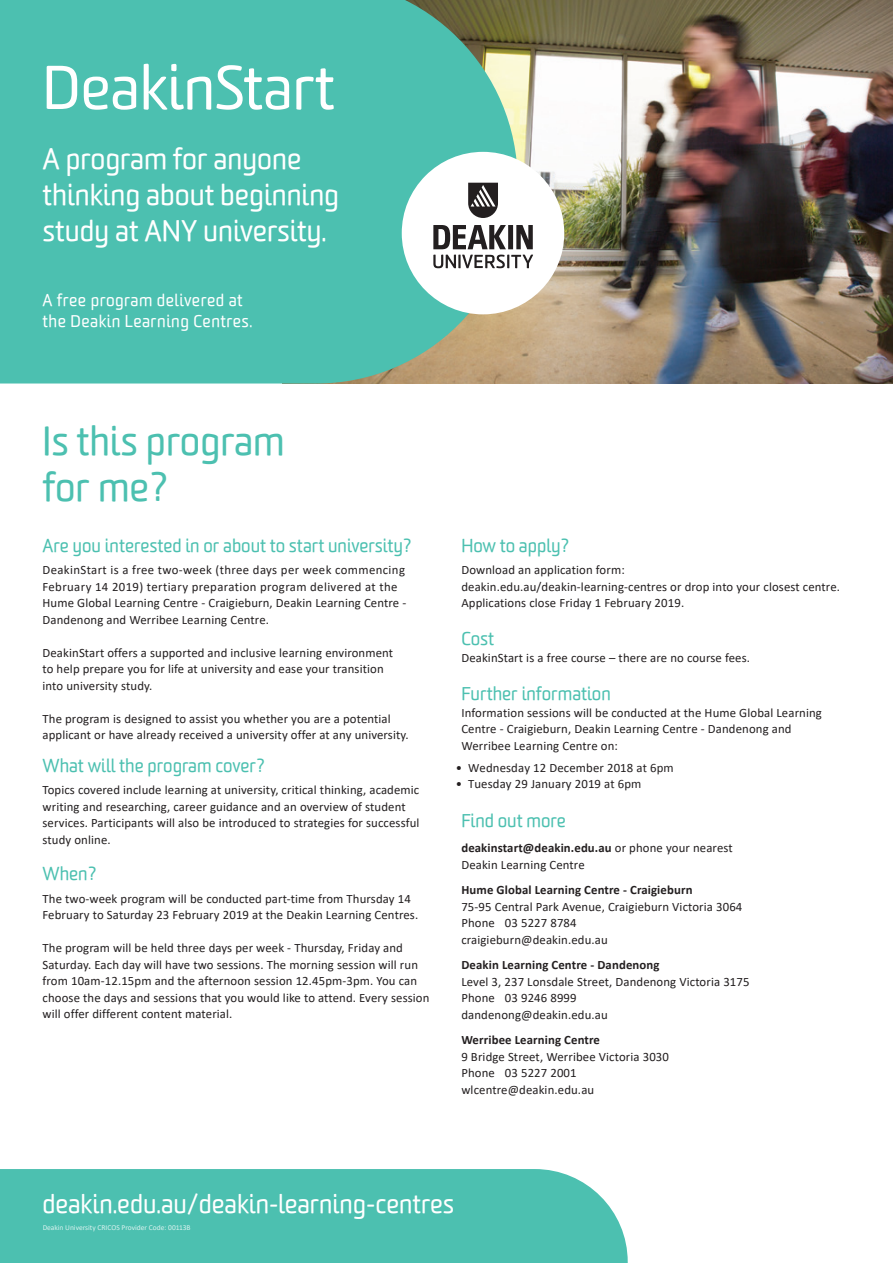
<style>
.page{position:relative;width:893px;height:1263px;background:#fff}
.page>*{position:absolute;margin:0;border:0;box-sizing:border-box;transform-origin:0 0}
.t1{font:60px "Worldly";color:#fff}
.t2{font:39px/46.8px "Worldly";color:#4cc0b0}
.t3{font:28.5px/36px "Worldly";color:#fff}
.t4{font:25.5px "Worldly";color:#fff}
.t5{font:18px "Worldly";color:#4cc0b0}
.t6{font:16.5px/21px "Worldly";letter-spacing:.03em;color:#fff}
.t7{font:12.75px/16.5px "Calibri";letter-spacing:.01em;color:#231f20}
.t8{font:700 12.75px "Calibri";letter-spacing:.01em;color:#231f20}
.t9{font:7.5px "Calibri";color:#fff}
.s1{font-weight:700}
</style>
<div class="page">
<img style="left:518px;top:0;width:375px;height:383px">
<div style="left:0;top:0;width:518px;height:383px;background:#4cc0b0"></div>
<svg style="left:402px;top:152px;width:162px;height:162px"></svg>
<div style="left:0;top:1169px;width:628px;height:94px;background:#4cc0b0"></div>
<h1 class="t1" style="left:43px;top:51px;width:294px">DeakinStart</h1>
<h3 class="t3" style="left:43px;top:142px;width:298px">A program for anyone thinking about beginning study at ANY university.</h3>
<p class="t6" style="left:43px;top:290px;width:211px">A free program delivered at the Deakin Learning Centres.</p>
<h2 class="t2" style="left:43px;top:418px;width:244px">Is this program for me?</h2>
<h3 class="t5" style="left:43px;top:534px;width:371px">Are you interested in or about to start university?</h3>
<p class="t7" style="left:43px;top:561px;width:365px">DeakinStart is a free two-week (three days per week commencing February 14 2019) tertiary preparation program delivered at the Hume Global Learning Centre - Craigieburn, Deakin Learning Centre - Dandenong and Werribee Learning Centre.</p>
<p class="t7" style="left:43px;top:644px;width:352px">DeakinStart offers a supported and inclusive learning environment to help prepare you for life at university and ease your transition into university study.</p>
<p class="t7" style="left:43px;top:710px;width:368px">The program is designed to assist you whether you are a potential applicant or have already received a university offer at any university.</p>
<h3 class="t5" style="left:43px;top:754px;width:224px">What will the program cover?</h3>
<p class="t7" style="left:43px;top:782px;width:378px">Topics covered include learning at university, critical thinking, academic writing and researching, career guidance and an overview of student services. Participants will also be introduced to strategies for successful study online.</p>
<h3 class="t5" style="left:43px;top:863px;width:56px">When?</h3>
<p class="t7" style="left:43px;top:890px;width:377px">The two-week program will be conducted part-time from Thursday 14<br>February to Saturday 23 February 2019 at the Deakin Learning Centres.</p>
<p class="t7" style="left:43px;top:939px;width:388px">The program will be held three days per week - Thursday, Friday and Saturday. Each day will have two sessions. The morning session will run from 10am-12.15pm and the afternoon session 12.45pm-3pm. You can choose the days and sessions that you would like to attend. Every session will offer different content material.</p>
<h3 class="t5" style="left:461px;top:534px;width:110px">How to apply?</h3>
<p class="t7" style="left:461px;top:561px;width:380px">Download an application form:<br>deakin.edu.au/deakin-learning-centres or drop into your closest centre.<br>Applications close Friday 1 February 2019.</p>
<h3 class="t5" style="left:461px;top:628px;width:34px">Cost</h3>
<p class="t7" style="left:461px;top:649px;width:290px">DeakinStart is a free course – there are no course fees.</p>
<h3 class="t5" style="left:461px;top:683px;width:151px">Further information</h3>
<p class="t7" style="left:461px;top:704px;width:362px">Information sessions will be conducted at the Hume Global Learning<br>Centre - Craigieburn, Deakin Learning Centre - Dandenong and<br>Werribee Learning Centre on:</p>
<p class="t7" style="left:456px;top:759px;width:219px">• Wednesday 12 December 2018 at 6pm</p>
<p class="t7" style="left:456px;top:775px;width:187px">• Tuesday 29 January 2019 at 6pm</p>
<h3 class="t5" style="left:461px;top:809px;width:106px">Find out more</h3>
<p class="t7" style="left:461px;top:839px;width:273px"><span class="s1">deakinstart@deakin.edu.au</span> or phone your nearest<br>Deakin Learning Centre</p>
<p class="t8" style="left:461px;top:881px;width:233px">Hume Global Learning Centre - Craigieburn</p>
<p class="t7" style="left:461px;top:898px;width:283px">75-95 Central Park Avenue, Craigieburn Victoria 3064<br>Phone 03 5227 8784<br>craigieburn@deakin.edu.au</p>
<p class="t8" style="left:461px;top:956px;width:200px">Deakin Learning Centre - Dandenong</p>
<p class="t7" style="left:461px;top:973px;width:290px">Level 3, 237 Lonsdale Street, Dandenong Victoria 3175<br>Phone 03 9246 8999<br>dandenong@deakin.edu.au</p>
<p class="t8" style="left:461px;top:1031px;width:140px">Werribee Learning Centre</p>
<p class="t7" style="left:461px;top:1048px;width:209px">9 Bridge Street, Werribee Victoria 3030<br>Phone 03 5227 2001 wlcentre@deakin.edu.au</p>
<h3 class="t4" style="left:43px;top:1188px;width:413px">deakin.edu.au/deakin-learning-centres</h3>
<p class="t9" style="left:43px;top:1222px;width:150px">Deakin University CRICOS Provider Code: 00113B</p>
</div>
